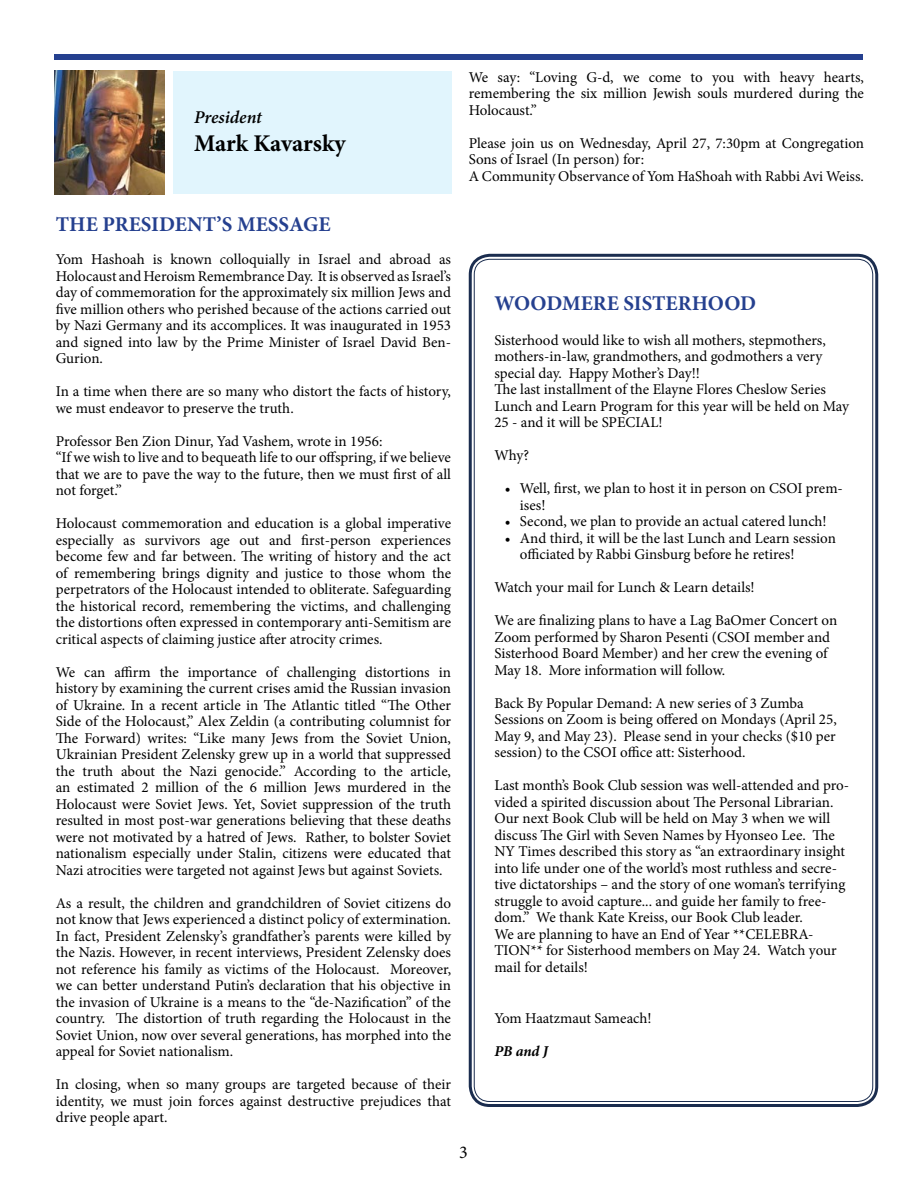
<style>
.page{position:relative;width:918px;height:1188px;background:#fff}
.page>*{position:absolute;margin:0;border:0;box-sizing:border-box;transform-origin:0 0}
.t1{font:700 24px "Minion Pro";letter-spacing:-.005em;color:#000}
.t2{font:700 21px "Minion Pro";color:#25408f}
.t3{font:italic 600 18px "Minion Pro";color:#000}
.t4{font:18px "Minion Pro";color:#000}
.t5{font:15px/16.5px "Minion Pro";letter-spacing:-.005em;color:#000}
.t6{font:italic 700 15px "Minion Pro";color:#000}
</style>
<div class="page">
<div style="left:55px;top:54px;width:808px;height:6px;background:#25408f"></div>
<div style="left:173px;top:71px;width:279px;height:123px;background:#e1f5fd"></div>
<img style="left:55px;top:71px;width:110px;height:124px">
<div style="left:469px;top:254px;width:409px;height:853px;border:3px solid #1b2d4f;border-radius:20px"></div>
<p class="t3" style="left:194px;top:104px;width:69px">President</p>
<h1 class="t1" style="left:194px;top:127px;width:153px">Mark Kavarsky</h1>
<p class="t5" style="left:469px;top:69px;width:397px;text-align:justify">We say: “Loving G-d, we come to you with heavy hearts, remembering the six million Jewish souls murdered during the Holocaust.”</p>
<p class="t5" style="left:469px;top:135px;width:397px">Please join us on Wednesday, April 27, 7:30pm at Congregation<br>Sons of Israel (In person) for:<br>A Community Observance of Yom HaShoah with Rabbi Avi Weiss.</p>
<h2 class="t2" style="left:56px;top:210px;width:276px">THE PRESIDENT’S MESSAGE</h2>
<p class="t5" style="left:56px;top:251px;width:397px;text-align:justify">Yom Hashoah is known colloquially in Israel and abroad as Holocaust and Heroism Remembrance Day. It is observed as Israel’s day of commemoration for the approximately six million Jews and five million others who perished because of the actions carried out by Nazi Germany and its accomplices. It was inaugurated in 1953 and signed into law by the Prime Minister of Israel David Ben-Gurion.</p>
<p class="t5" style="left:56px;top:383px;width:397px">In a time when there are so many who distort the facts of history, we must endeavor to preserve the truth.</p>
<p class="t5" style="left:56px;top:433px;width:397px">Professor Ben Zion Dinur, Yad Vashem, wrote in 1956:<br>“If we wish to live and to bequeath life to our offspring, if we believe that we are to pave the way to the future, then we must first of all not forget.”</p>
<p class="t5" style="left:56px;top:515px;width:397px;text-align:justify">Holocaust commemoration and education is a global imperative especially as survivors age out and first-person experiences become few and far between. The writing of history and the act of remembering brings dignity and justice to those whom the perpetrators of the Holocaust intended to obliterate. Safeguarding the historical record, remembering the victims, and challenging the distortions often expressed in contemporary anti-Semitism are critical aspects of claiming justice after atrocity crimes.</p>
<p class="t5" style="left:56px;top:664px;width:397px;text-align:justify">We can affirm the importance of challenging distortions in history by examining the current crises amid the Russian invasion of Ukraine. In a recent article in The Atlantic titled “The Other Side of the Holocaust,” Alex Zeldin (a contributing columnist for The Forward) writes: “Like many Jews from the Soviet Union, Ukrainian President Zelensky grew up in a world that suppressed the truth about the Nazi genocide.” According to the article, an estimated 2 million of the 6 million Jews murdered in the Holocaust were Soviet Jews. Yet, Soviet suppression of the truth resulted in most post-war generations believing that these deaths were not motivated by a hatred of Jews. Rather, to bolster Soviet nationalism especially under Stalin, citizens were educated that Nazi atrocities were targeted not against Jews but against Soviets.</p>
<p class="t5" style="left:56px;top:895px;width:397px;text-align:justify">As a result, the children and grandchildren of Soviet citizens do not know that Jews experienced a distinct policy of extermination.<br>In fact, President Zelensky’s grandfather’s parents were killed by the Nazis. However, in recent interviews, President Zelensky does not reference his family as victims of the Holocaust. Moreover, we can better understand Putin’s declaration that his objective in the invasion of Ukraine is a means to the “de-Nazification” of the country. The distortion of truth regarding the Holocaust in the Soviet Union, now over several generations, has morphed into the appeal for Soviet nationalism.</p>
<p class="t5" style="left:56px;top:1076px;width:397px;text-align:justify">In closing, when so many groups are targeted because of their identity, we must join forces against destructive prejudices that drive people apart.</p>
<p class="t4" style="left:459px;top:1140px;width:10px">3</p>
<h2 class="t2" style="left:494px;top:289px;width:263px">WOODMERE SISTERHOOD</h2>
<p class="t5" style="left:494px;top:332px;width:356px">Sisterhood would like to wish all mothers, stepmothers, mothers-in-law, grandmothers, and godmothers a very special day. Happy Mother’s Day!!<br>The last installment of the Elayne Flores Cheslow Series Lunch and Learn Program for this year will be held on May 25 - and it will be SPECIAL!</p>
<p class="t5" style="left:494px;top:447px;width:36px">Why?</p>
<p class="t5" style="left:520px;top:480px;width:325px;text-indent:-15px">• Well, first, we plan to host it in person on CSOI prem&shy;ises!</p>
<p class="t5" style="left:505px;top:513px;width:323px">• Second, we plan to provide an actual catered lunch!</p>
<p class="t5" style="left:520px;top:530px;width:317px;text-indent:-15px">• And third, it will be the last Lunch and Learn session officiated by Rabbi Ginsburg before he retires!</p>
<p class="t5" style="left:494px;top:579px;width:262px">Watch your mail for Lunch &amp; Learn details!</p>
<p class="t5" style="left:494px;top:612px;width:344px">We are finalizing plans to have a Lag BaOmer Concert on Zoom performed by Sharon Pesenti (CSOI member and Sisterhood Board Member) and her crew the evening of May 18. More information will follow.</p>
<p class="t5" style="left:494px;top:695px;width:344px">Back By Popular Demand: A new series of 3 Zumba Sessions on Zoom is being offered on Mondays (April 25, May 9, and May 23). Please send in your checks ($10 per session) to the CSOI office att: Sisterhood.</p>
<p class="t5" style="left:494px;top:777px;width:356px">Last month’s Book Club session was well-attended and pro&shy;vided a spirited discussion about The Personal Librarian.<br>Our next Book Club will be held on May 3 when we will discuss The Girl with Seven Names by Hyonseo Lee. The NY Times described this story as “an extraordinary insight into life under one of the world’s most ruthless and secre&shy;tive dictatorships – and the story of one woman’s terrifying struggle to avoid capture... and guide her family to free&shy;dom.” We thank Kate Kreiss, our Book Club leader.<br>We are planning to have an End of Year **CELEBRA-TION** for Sisterhood members on May 24. Watch your mail for details!</p>
<p class="t5" style="left:494px;top:1010px;width:159px">Yom Haatzmaut Sameach!</p>
<p class="t6" style="left:494px;top:1040px;width:55px">PB and J</p>
</div>
